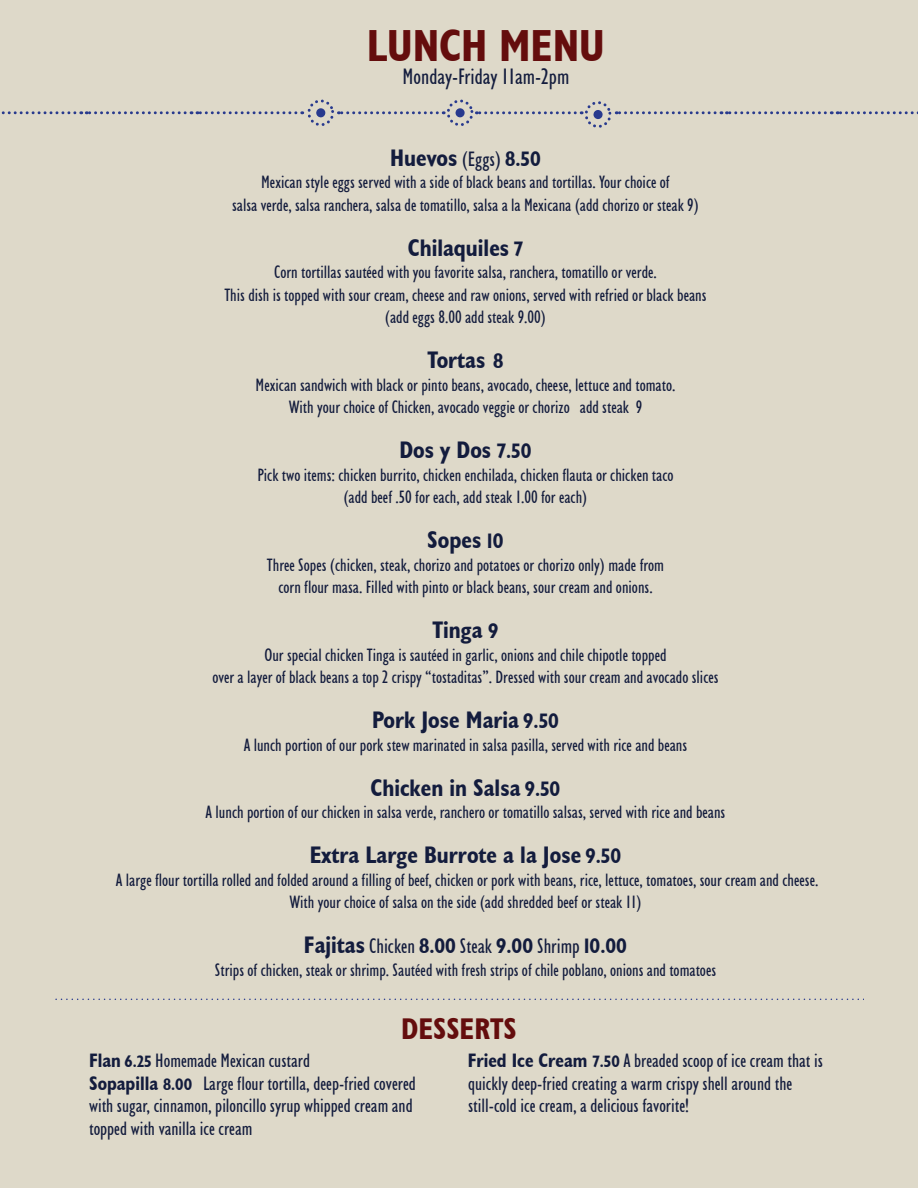
<style>
.page{position:relative;width:918px;height:1188px;background:#ded9c9}
.page>*{position:absolute;margin:0;border:0;box-sizing:border-box;transform-origin:0 0}
.t1{font:700 condensed 45px "Humanist 521 BT";color:#640d0d}
.t2{font:700 condensed 30px "Humanist 521 BT";color:#640d0d}
.t3{font:700 condensed 24px "Humanist 521 BT";color:#131c3d}
.t4{font:condensed 22.5px "Humanist 521 BT";color:#141d3e}
.t5{font:condensed 21px "Humanist 521 BT";color:#131c3d}
.t6{font:condensed 19.5px/22.5px "Humanist 521 BT";color:#131c3d}
.t7{font:condensed 18px/22.5px "Humanist 521 BT";color:#131c3d;text-align:center}
.s1{font-weight:400;font-size:21px}
.s2{font-size:21px}
.s3{font-weight:700;font-size:24px}
.s4{font-weight:700}
.s5{font-weight:700;font-size:16.5px}
</style>
<div class="page">
<svg style="left:55px;top:999px;width:809px;height:1px"></svg>
<svg style="left:302px;top:99px;width:135px;height:27px"></svg>
<svg style="left:191px;top:111px;width:105px;height:3px"></svg>
<svg style="left:81px;top:111px;width:104px;height:3px"></svg>
<svg style="left:1px;top:111px;width:74px;height:3px"></svg>
<svg style="left:443px;top:99px;width:132px;height:27px"></svg>
<svg style="left:831px;top:111px;width:87px;height:3px"></svg>
<svg style="left:721px;top:111px;width:104px;height:3px"></svg>
<svg style="left:581px;top:101px;width:134px;height:27px"></svg>
<h1 class="t1" style="left:367px;top:18px;width:240px">LUNCH MENU</h1>
<p class="t4" style="left:403px;top:63px;width:168px">Monday-Friday 11am-2pm</p>
<h3 class="t3" style="left:390px;top:142px;width:152px">Huevos <span class="s1">(Eggs)</span> <span class="s2">8.50</span></h3>
<p class="t7" style="left:232px;top:171px;width:468px">Mexican style eggs served with a side of black beans and tortillas. Your choice of<br>salsa verde, salsa ranchera, salsa de tomatillo, salsa a la Mexicana (add chorizo or steak 9)</p>
<h3 class="t3" style="left:408px;top:232px;width:117px">Chilaquiles <span class="s2">7</span></h3>
<p class="t7" style="left:224px;top:261px;width:484px">Corn tortillas sautéed with you favorite salsa, ranchera, tomatillo or verde.<br>This dish is topped with sour cream, cheese and raw onions, served with refried or black beans (add eggs 8.00 add steak 9.00)</p>
<h3 class="t3" style="left:428px;top:345px;width:77px">Tortas <span class="s2">8</span></h3>
<p class="t7" style="left:256px;top:373px;width:421px">Mexican sandwich with black or pinto beans, avocado, cheese, lettuce and tomato.<br>With your choice of Chicken, avocado veggie or chorizo add steak 9</p>
<h3 class="t3" style="left:399px;top:435px;width:134px">Dos y Dos <span class="s2">7.50</span></h3>
<p class="t7" style="left:257px;top:463px;width:418px">Pick two items: chicken burrito, chicken enchilada, chicken flauta or chicken taco (add beef .50 for each, add steak 1.00 for each)</p>
<h3 class="t3" style="left:427px;top:525px;width:78px">Sopes <span class="s2">10</span></h3>
<p class="t7" style="left:267px;top:553px;width:399px">Three Sopes (chicken, steak, chorizo and potatoes or chorizo only) made from corn flour masa. Filled with pinto or black beans, sour cream and onions.</p>
<h3 class="t3" style="left:432px;top:615px;width:68px">Tinga <span class="s2">9</span></h3>
<p class="t7" style="left:212px;top:643px;width:508px">Our special chicken Tinga is sautéed in garlic, onions and chile chipotle topped<br>over a layer of black beans a top 2 crispy “tostaditas”. Dressed with sour cream and avocado slices</p>
<h3 class="t3" style="left:372px;top:705px;width:188px">Pork Jose Maria <span class="s2">9.50</span></h3>
<p class="t7" style="left:244px;top:733px;width:445px">A lunch portion of our pork stew marinated in salsa pasilla, served with rice and beans</p>
<h3 class="t3" style="left:371px;top:772px;width:191px">Chicken in Salsa <span class="s2">9.50</span></h3>
<p class="t7" style="left:206px;top:801px;width:521px">A lunch portion of our chicken in salsa verde, ranchero or tomatillo salsas, served with rice and beans</p>
<h3 class="t3" style="left:310px;top:840px;width:313px">Extra Large Burrote a la Jose <span class="s2">9.50</span></h3>
<p class="t7" style="left:116px;top:868px;width:704px">A large flour tortilla rolled and folded around a filling of beef, chicken or pork with beans, rice, lettuce, tomatoes, sour cream and cheese.<br>With your choice of salsa on the side (add shredded beef or steak 11)</p>
<p class="t5" style="left:304px;top:934px;width:325px"><span class="s3">Fajitas</span> Chicken <span class="s4">8.00</span> Steak <span class="s4">9.00</span> Shrimp <span class="s4">10.00</span></p>
<p class="t7" style="left:215px;top:958px;width:503px">Strips of chicken, steak or shrimp. Sautéed with fresh strips of chile poblano, onions and tomatoes</p>
<h2 class="t2" style="left:401px;top:1010px;width:117px">DESSERTS</h2>
<p class="t6" style="left:89px;top:1050px;width:328px"><span class="s4">Flan</span> <span class="s5">6.25</span> Homemade Mexican custard<br><span class="s4">Sopapilla</span> <span class="s5">8.00</span> Large flour tortilla, deep-fried covered with sugar, cinnamon, piloncillo syrup whipped cream and topped with vanilla ice cream</p>
<p class="t6" style="left:468px;top:1050px;width:356px"><span class="s4">Fried Ice Cream</span> <span class="s5">7.50</span> A breaded scoop of ice cream that is quickly deep-fried creating a warm crispy shell around the still-cold ice cream, a delicious favorite!</p>
</div>
